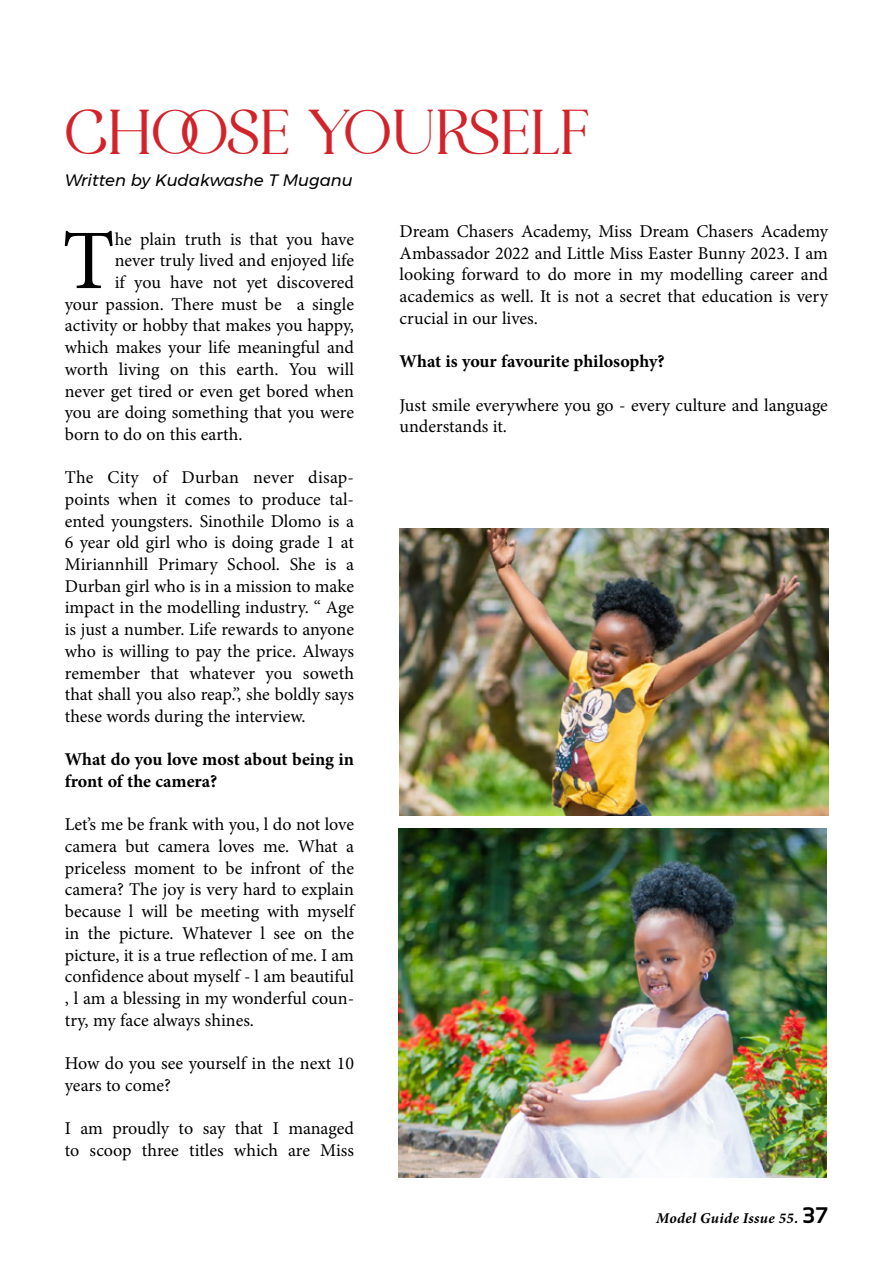
<style>
.page{position:relative;width:893px;height:1263px;background:#fff}
.page>*{position:absolute;margin:0;border:0;box-sizing:border-box;transform-origin:0 0}
.t1{font:84.75px "Minion Pro";color:#000}
.t2{font:45px "agright";color:#d2232a}
.t3{font:18px/21.8px "Minion Pro";letter-spacing:-.005em;color:#000;text-align:justify}
.t4{font:700 18px/21.8px "Minion Pro";letter-spacing:-.005em;color:#000}
.t5{font:italic 16.5px "Montserrat";color:#000}
.t6{font:italic 700 15px "Minion Pro";letter-spacing:.02em;color:#000}
.s1{font-family:"Sansation";font-style:normal;font-size:22.5px}
</style>
<div class="page">
<img style="left:400px;top:529px;width:428px;height:287px">
<img style="left:398px;top:829px;width:429px;height:348px">
<h2 class="t2" style="left:65px;top:112px;width:527px">CHOOSE YOURSELF</h2>
<p class="t5" style="left:65px;top:168px;width:289px">Written by Kudakwashe T Muganu</p>
<h1 class="t1" style="left:62px;top:204px;width:54px">T</h1>
<p class="t3" style="left:115px;top:228px;width:241px">he plain truth is that you have</p>
<p class="t3" style="left:115px;top:250px;width:241px">never truly lived and enjoyed life</p>
<p class="t3" style="left:115px;top:271px;width:241px">if you have not yet discovered</p>
<p class="t3" style="left:65px;top:293px;width:291px">your passion. There must be a single</p>
<p class="t3" style="left:65px;top:315px;width:291px">activity or hobby that makes you happy,</p>
<p class="t3" style="left:65px;top:337px;width:291px">which makes your life meaningful and</p>
<p class="t3" style="left:65px;top:358px;width:291px">worth living on this earth. You will</p>
<p class="t3" style="left:65px;top:380px;width:291px">never get tired or even get bored when</p>
<p class="t3" style="left:65px;top:402px;width:291px">you are doing something that you were</p>
<p class="t3" style="left:65px;top:423px;width:179px">born to do on this earth.</p>
<p class="t3" style="left:65px;top:467px;width:291px">The City of Durban never disap&shy;points when it comes to produce tal&shy;ented youngsters. Sinothile Dlomo is a 6 year old girl who is doing grade 1 at Miriannhill Primary School. She is a Durban girl who is in a mission to make impact in the modelling industry. “ Age is just a number. Life rewards to anyone who is willing to pay the price. Always remember that whatever you soweth that shall you also reap.”, she boldly says these words during the interview.</p>
<p class="t4" style="left:65px;top:748px;width:291px">What do you love most about being in front of the camera?</p>
<p class="t3" style="left:65px;top:814px;width:291px">Let’s me be frank with you, l do not love camera but camera loves me. What a priceless moment to be infront of the camera? The joy is very hard to explain because l will be meeting with myself in the picture. Whatever l see on the picture, it is a true reflection of me. I am confidence about myself - l am beautiful , l am a blessing in my wonderful coun&shy;try, my face always shines.</p>
<p class="t3" style="left:65px;top:1052px;width:291px">How do you see yourself in the next 10 years to come?</p>
<p class="t3" style="left:65px;top:1117px;width:291px">I am proudly to say that I managed to scoop three titles which are Miss</p>
<p class="t3" style="left:400px;top:221px;width:430px">Dream Chasers Academy, Miss Dream Chasers Academy Ambassador 2022 and Little Miss Easter Bunny 2023. I am looking forward to do more in my modelling career and academics as well. It is not a secret that education is very crucial in our lives.</p>
<p class="t4" style="left:400px;top:350px;width:266px">What is your favourite philosophy?</p>
<p class="t3" style="left:400px;top:394px;width:430px">Just smile everywhere you go - every culture and language understands it.</p>
<p class="t6" style="left:656px;top:1207px;width:173px">Model Guide Issue 55. <span class="s1">37</span></p>
</div>
